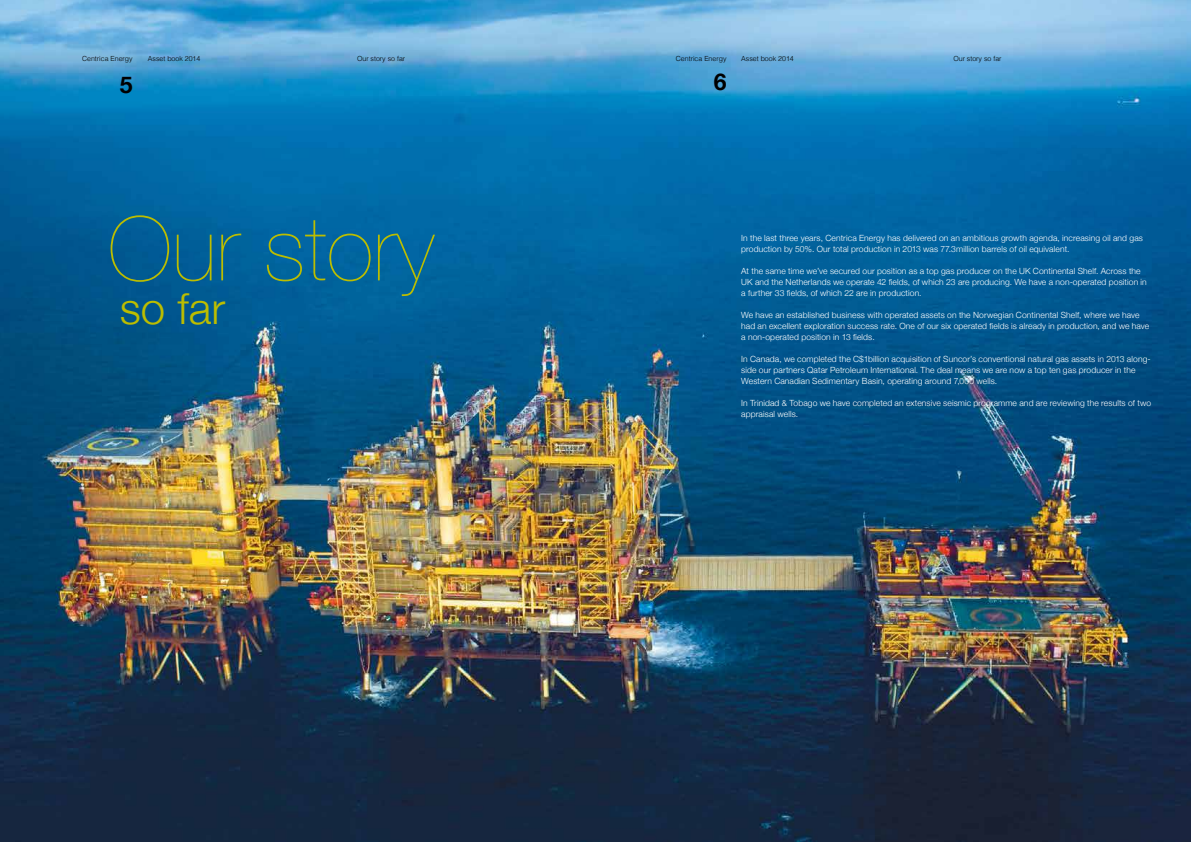
<style>
.page{position:relative;width:1191px;height:842px;background:#fff}
.page>*{position:absolute;margin:0;border:0;box-sizing:border-box;transform-origin:0 0}
.t1{font:200 89px "Helvetica Neue";color:#bcbd00}
.t2{font:300 43.8px "Helvetica Neue";color:#bcbd00}
.t3{font:700 23px "Helvetica Neue";color:#000}
.t4{font:300 8.5px/11px "Helvetica Neue";letter-spacing:.015em;color:#fff}
.t5{font:300 7px "Helvetica";color:#000}
</style>
<div class="page">
<img style="left:0;top:0;width:1191px;height:842px">
<p class="t5" style="left:82px;top:53px;width:52px">Centrica Energy</p>
<p class="t5" style="left:357px;top:53px;width:50px">Our story so far</p>
<p class="t5" style="left:148px;top:53px;width:54px">Asset book 2014</p>
<p class="t5" style="left:676px;top:53px;width:52px">Centrica Energy</p>
<p class="t5" style="left:741px;top:53px;width:54px">Asset book 2014</p>
<p class="t5" style="left:953px;top:53px;width:50px">Our story so far</p>
<h3 class="t3" style="left:120px;top:66px;width:14px">5</h3>
<h1 class="t1" style="left:108px;top:180px;width:328px">Our story</h1>
<h2 class="t2" style="left:120px;top:273px;width:107px">so far</h2>
<h3 class="t3" style="left:713px;top:64px;width:14px">6</h3>
<p class="t4" style="left:741px;top:232px;width:403px">In the last three years, Centrica Energy has delivered on an ambitious growth agenda, increasing oil and gas production by 50%. Our total production in 2013 was 77.3million barrels of oil equivalent.</p>
<p class="t4" style="left:741px;top:265px;width:407px">At the same time we’ve secured our position as a top gas producer on the UK Continental Shelf. Across the<br>UK and the Netherlands we operate 42 fields, of which 23 are producing. We have a non-operated position in a further 33 fields, of which 22 are in production.</p>
<p class="t4" style="left:741px;top:309px;width:409px">We have an established business with operated assets on the Norwegian Continental Shelf, where we have had an excellent exploration success rate. One of our six operated fields is already in production, and we have a non-operated position in 13 fields.</p>
<p class="t4" style="left:741px;top:353px;width:411px">In Canada, we completed the C$1billion acquisition of Suncor’s conventional natural gas assets in 2013 along&shy;side our partners Qatar Petroleum International. The deal means we are now a top ten gas producer in the<br>Western Canadian Sedimentary Basin, operating around 7,000 wells.</p>
<p class="t4" style="left:741px;top:397px;width:411px">In Trinidad &amp; Tobago we have completed an extensive seismic programme and are reviewing the results of two appraisal wells.</p>
</div>
